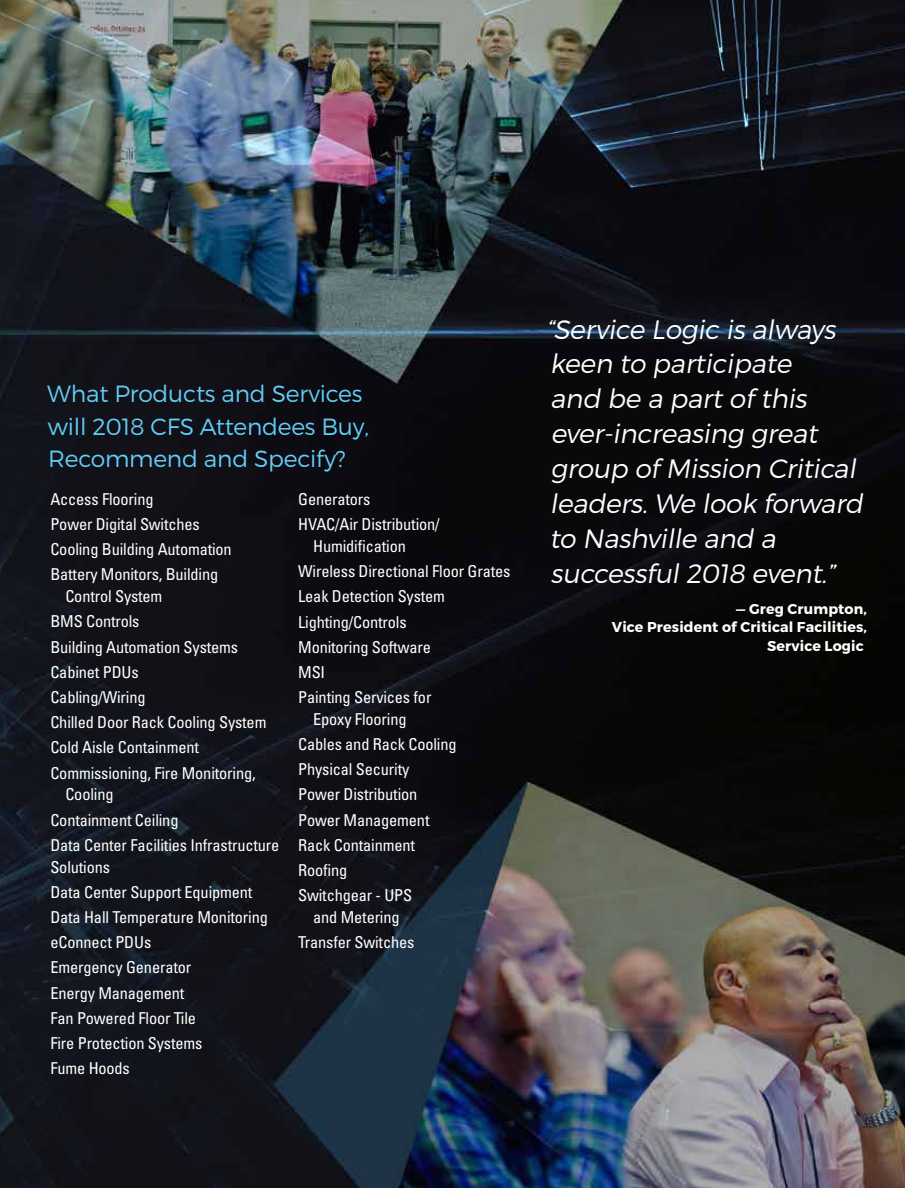
<style>
.page{position:relative;width:905px;height:1188px;background:#fff}
.page>*{position:absolute;margin:0;border:0;box-sizing:border-box;transform-origin:0 0}
.t1{font:italic 300 26.55px/34.8px "Montserrat";color:#fff}
.t2{font:300 23.4px/32.7px "Montserrat";letter-spacing:-.01em;color:#62cdf6}
.t3{font:condensed 16.35px/25.2px "Univers";letter-spacing:-.01em;color:#fff}
.t4{font:700 14.25px/18.6px "Montserrat";letter-spacing:.01em;color:#fff;text-align:right}
</style>
<div class="page">
<img style="left:0;top:0;width:904px;height:1188px">
<h2 class="t2" style="left:47px;top:377px;width:323px">What Products and Services will 2018 CFS Attendees Buy,<br>Recommend and Specify?</h2>
<p class="t3" style="left:50px;top:486px;width:183px">Access Flooring<br>Power Digital Switches<br>Cooling Building Automation<br>Battery Monitors, Building</p>
<p class="t3" style="left:50px;top:583px;width:218px;text-indent:15px">Control System<br>BMS Controls<br>Building Automation Systems<br>Cabinet PDUs<br>Cabling/Wiring<br>Chilled Door Rack Cooling System<br>Cold Aisle Containment<br>Commissioning, Fire Monitoring,</p>
<p class="t3" style="left:50px;top:782px;width:230px;text-indent:15px">Cooling<br>Containment Ceiling<br>Data Center Facilities Infrastructure</p>
<p class="t3" style="left:50px;top:854px;width:219px">Solutions<br>Data Center Support Equipment<br>Data Hall Temperature Monitoring eConnect PDUs<br>Emergency Generator<br>Energy Management<br>Fan Powered Floor Tile<br>Fire Protection Systems<br>Fume Hoods</p>
<p class="t3" style="left:298px;top:486px;width:143px">Generators<br>HVAC/Air Distribution/</p>
<p class="t3" style="left:298px;top:533px;width:214px;text-indent:15px">Humidification<br>Wireless Directional Floor Grates<br>Leak Detection System<br>Lighting/Controls<br>Monitoring Software<br>MSI<br>Painting Services for</p>
<p class="t3" style="left:298px;top:706px;width:160px;text-indent:15px">Epoxy Flooring<br>Cables and Rack Cooling<br>Physical Security<br>Power Distribution<br>Power Management<br>Rack Containment<br>Roofing<br>Switchgear - UPS</p>
<p class="t3" style="left:298px;top:904px;width:118px;text-align:center">and Metering<br>Transfer Switches</p>
<h1 class="t1" style="left:546px;top:311px;width:323px">“Service Logic is always keen to participate<br>and be a part of this ever-increasing great group of Mission Critical leaders. We look forward to Nashville and a successful 2018 event.”</h1>
<p class="t4" style="left:612px;top:599px;width:256px">— Greg Crumpton,<br>Vice President of Critical Facilities,<br>Service Logic</p>
</div>
